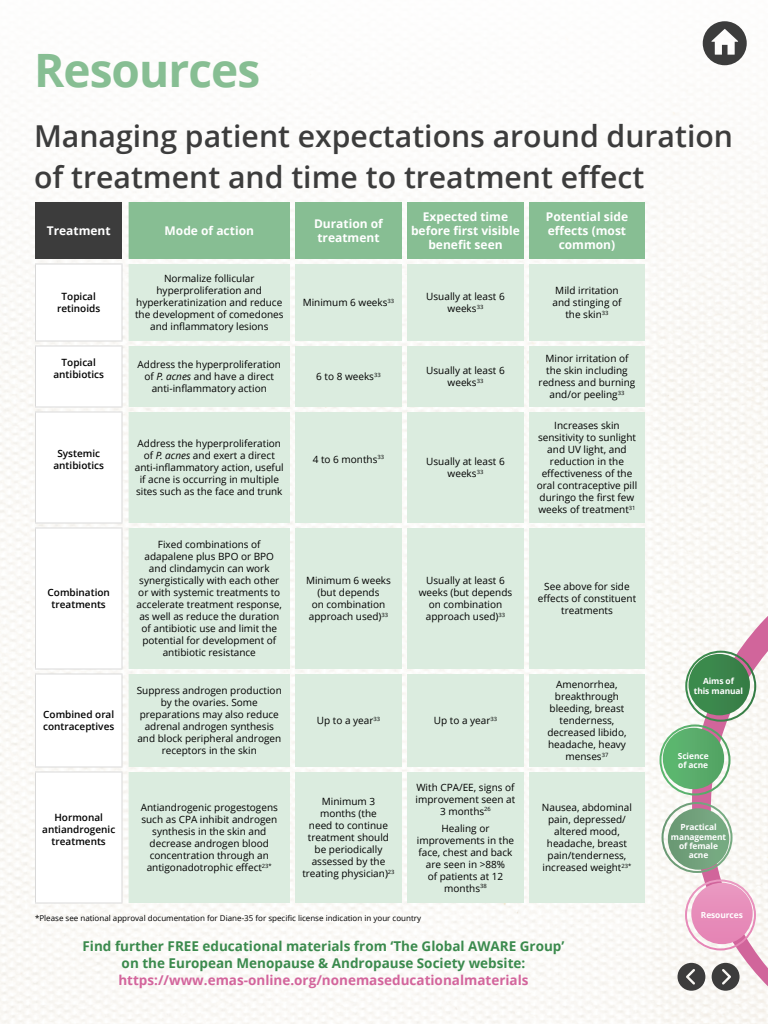
<style>
.page{position:relative;width:768px;height:1024px;background:#fff}
.page>*{position:absolute;margin:0;border:0;box-sizing:border-box;transform-origin:0 0}
.t1{font:700 46px "Open Sans";letter-spacing:-.02em;color:#87be93}
.t2{font:600 30.2px/40.8px "Open Sans";color:#3c3c3c}
.t3{font:700 13.5px/17px "Open Sans";color:#3b8a4d;text-align:center}
.t4{font:700 13.5px "Open Sans";color:#d3659c}
.t5{font:700 12px/14.4px "Open Sans";color:#fff;text-align:center}
.t6{font:10px/12px "Open Sans";color:#000;text-align:center}
.t7{font:600 10px/12px "Open Sans";color:#000;text-align:center}
.t8{font:700 8.4px/9.4px "Open Sans";letter-spacing:-.01em;color:#fff;text-align:center}
.t9{font:8px "Open Sans";color:#000}
.s1{font-style:italic}
</style>
<div class="page">
<img style="left:0;top:40px;width:768px;height:984px">
<svg style="left:703px;top:21px;width:44px;height:44px"></svg>
<div style="left:36px;top:202px;width:86px;height:57px;background:#3c3c3c"></div>
<div style="left:129px;top:202px;width:516px;height:57px;background:#87be93"></div>
<svg style="left:36px;top:265px;width:86px;height:637px"></svg>
<div style="left:129px;top:264px;width:516px;height:639px;background:#dbecdf"></div>
<hr style="left:35px;top:264px;width:87px;height:1px;background:#d8d8d8">
<hr style="left:35px;top:264px;width:1px;height:76px;background:#d8d8d8">
<hr style="left:122px;top:264px;width:1px;height:76px;background:#d8d8d8">
<hr style="left:35px;top:340px;width:87px;height:2px;background:#dadada">
<hr style="left:35px;top:346px;width:87px;height:1px;background:#dadada">
<hr style="left:35px;top:406px;width:87px;height:2px;background:#dadada">
<hr style="left:35px;top:346px;width:1px;height:60px;background:#d8d8d8">
<hr style="left:122px;top:346px;width:1px;height:60px;background:#d8d8d8">
<hr style="left:35px;top:412px;width:87px;height:1px;background:#dadada">
<hr style="left:35px;top:522px;width:87px;height:2px;background:#dadada">
<hr style="left:35px;top:412px;width:1px;height:110px;background:#d8d8d8">
<hr style="left:122px;top:412px;width:1px;height:110px;background:#d8d8d8">
<hr style="left:35px;top:528px;width:87px;height:1px;background:#dadada">
<hr style="left:35px;top:668px;width:87px;height:2px;background:#dadada">
<hr style="left:35px;top:528px;width:1px;height:140px;background:#d8d8d8">
<hr style="left:122px;top:528px;width:1px;height:140px;background:#d8d8d8">
<hr style="left:35px;top:674px;width:87px;height:1px;background:#dadada">
<hr style="left:35px;top:766px;width:87px;height:2px;background:#dadada">
<hr style="left:35px;top:674px;width:1px;height:92px;background:#d8d8d8">
<hr style="left:122px;top:674px;width:1px;height:92px;background:#d8d8d8">
<hr style="left:35px;top:772px;width:87px;height:1px;background:#dadada">
<hr style="left:35px;top:902px;width:87px;height:2px;background:#dadada">
<hr style="left:35px;top:772px;width:1px;height:130px;background:#d8d8d8">
<hr style="left:122px;top:772px;width:1px;height:130px;background:#d8d8d8">
<svg style="left:662px;top:566px;width:106px;height:458px;fill:#f9f7f3"></svg>
<svg style="left:685px;top:879px;width:71px;height:71px"></svg>
<svg style="left:660px;top:651px;width:96px;height:144px"></svg>
<svg style="left:662px;top:802px;width:71px;height:71px"></svg>
<h1 class="t1" style="left:34px;top:38px;width:228px">Resources</h1>
<h2 class="t2" style="left:34px;top:115px;width:701px">Managing patient expectations around duration of treatment and time to treatment effect</h2>
<p class="t5" style="left:47px;top:223px;width:65px">Treatment</p>
<p class="t5" style="left:165px;top:223px;width:91px">Mode of action</p>
<p class="t5" style="left:314px;top:216px;width:70px;text-align:left">Duration of treatment</p>
<p class="t5" style="left:411px;top:209px;width:110px">Expected time before first visible benefit seen</p>
<p class="t5" style="left:546px;top:209px;width:84px">Potential side effects (most common)</p>
<p class="t7" style="left:57px;top:290px;width:45px">Topical retinoids</p>
<p class="t6" style="left:135px;top:272px;width:150px">Normalize follicular hyperproliferation and hyperkeratinization and reduce the development of comedones and inflammatory lesions</p>
<p class="t7" style="left:53px;top:356px;width:52px">Topical antibiotics</p>
<p class="t6" style="left:138px;top:358px;width:145px">Address the hyperproliferation of <span class="s1">P. acnes</span> and have a direct anti-inflammatory action</p>
<p class="t7" style="left:53px;top:447px;width:52px">Systemic antibiotics</p>
<p class="t6" style="left:135px;top:437px;width:150px">Address the hyperproliferation of <span class="s1">P. acnes</span> and exert a direct anti-inflammatory action, useful if acne is occurring in multiple sites such as the face and trunk</p>
<p class="t7" style="left:48px;top:586px;width:64px">Combination treatments</p>
<p class="t7" style="left:43px;top:708px;width:73px;text-align:left">Combined oral contraceptives</p>
<p class="t6" style="left:137px;top:538px;width:147px">Fixed combinations of adapalene plus BPO or BPO and clindamycin can work synergistically with each other or with systemic treatments to accelerate treatment response, as well as reduce the duration of antibiotic use and limit the potential for development of antibiotic resistance</p>
<p class="t6" style="left:137px;top:684px;width:147px">Suppress androgen production by the ovaries. Some preparations may also reduce adrenal androgen synthesis and block peripheral androgen receptors in the skin</p>
<p class="t6" style="left:303px;top:296px;width:93px">Minimum 6 weeks<sup>33</sup></p>
<p class="t6" style="left:426px;top:290px;width:80px">Usually at least 6 weeks<sup>33</sup></p>
<p class="t6" style="left:552px;top:284px;width:71px">Mild irritation and stinging of the skin<sup>33</sup></p>
<p class="t6" style="left:316px;top:370px;width:66px">6 to 8 weeks<sup>33</sup></p>
<p class="t6" style="left:426px;top:364px;width:80px">Usually at least 6 weeks<sup>33</sup></p>
<p class="t6" style="left:313px;top:453px;width:73px">4 to 6 months<sup>33</sup></p>
<p class="t6" style="left:426px;top:455px;width:80px">Usually at least 6 weeks<sup>33</sup></p>
<p class="t6" style="left:539px;top:352px;width:98px">Minor irritation of the skin including redness and burning and/or peeling<sup>33</sup></p>
<p class="t6" style="left:537px;top:419px;width:102px">Increases skin sensitivity to sunlight and UV light, and reduction in the effectiveness of the oral contraceptive pill duringo the first few weeks of treatment<sup>31</sup></p>
<p class="t6" style="left:306px;top:574px;width:86px">Minimum 6 weeks (but depends<br>on combination approach used)<sup>33</sup></p>
<p class="t6" style="left:419px;top:574px;width:95px">Usually at least 6 weeks (but depends on combination approach used)<sup>33</sup></p>
<p class="t6" style="left:538px;top:580px;width:100px">See above for side effects of constituent treatments</p>
<p class="t6" style="left:317px;top:714px;width:65px">Up to a year<sup>33</sup></p>
<p class="t6" style="left:434px;top:714px;width:65px">Up to a year<sup>33</sup></p>
<p class="t6" style="left:547px;top:678px;width:81px">Amenorrhea, breakthrough bleeding, breast tenderness, decreased libido, headache, heavy menses<sup>37</sup></p>
<p class="t7" style="left:42px;top:811px;width:75px">Hormonal antiandrogenic treatments</p>
<p class="t6" style="left:141px;top:801px;width:139px">Antiandrogenic progestogens such as CPA inhibit androgen synthesis in the skin and decrease androgen blood concentration through an antigonadotrophic effect<sup>23*</sup></p>
<p class="t6" style="left:302px;top:795px;width:94px">Minimum 3<br>months (the<br>need to continue treatment should be periodically assessed by the treating physician)<sup>23</sup></p>
<p class="t6" style="left:416px;top:781px;width:101px">With CPA/EE, signs of improvement seen at<br>3 months<sup>26</sup></p>
<p class="t6" style="left:417px;top:822px;width:99px">Healing or improvements in the face, chest and back are seen in &gt;88%<br>of patients at 12 months<sup>38</sup></p>
<p class="t9" style="left:35px;top:912px;width:388px">*Please see national approval documentation for Diane-35 for specific license indication in your country</p>
<p class="t6" style="left:542px;top:801px;width:92px">Nausea, abdominal pain, depressed/ altered mood, headache, breast pain/tenderness, increased weight<sup>23*</sup></p>
<h3 class="t3" style="left:83px;top:937px;width:483px">Find further FREE educational materials from ‘The Global AWARE Group’ on the European Menopause &amp; Andropause Society website:</h3>
<h3 class="t4" style="left:118px;top:971px;width:412px">https://www.emas-online.org/nonemaseducationalmaterials</h3>
<p class="t8" style="left:694px;top:676px;width:51px">Aims of<br>this manual</p>
<p class="t8" style="left:678px;top:751px;width:32px;text-align:left">Science of acne</p>
<p class="t8" style="left:671px;top:822px;width:57px">Practical management of female acne</p>
<p class="t8" style="left:701px;top:910px;width:44px">Resources</p>
</div>
